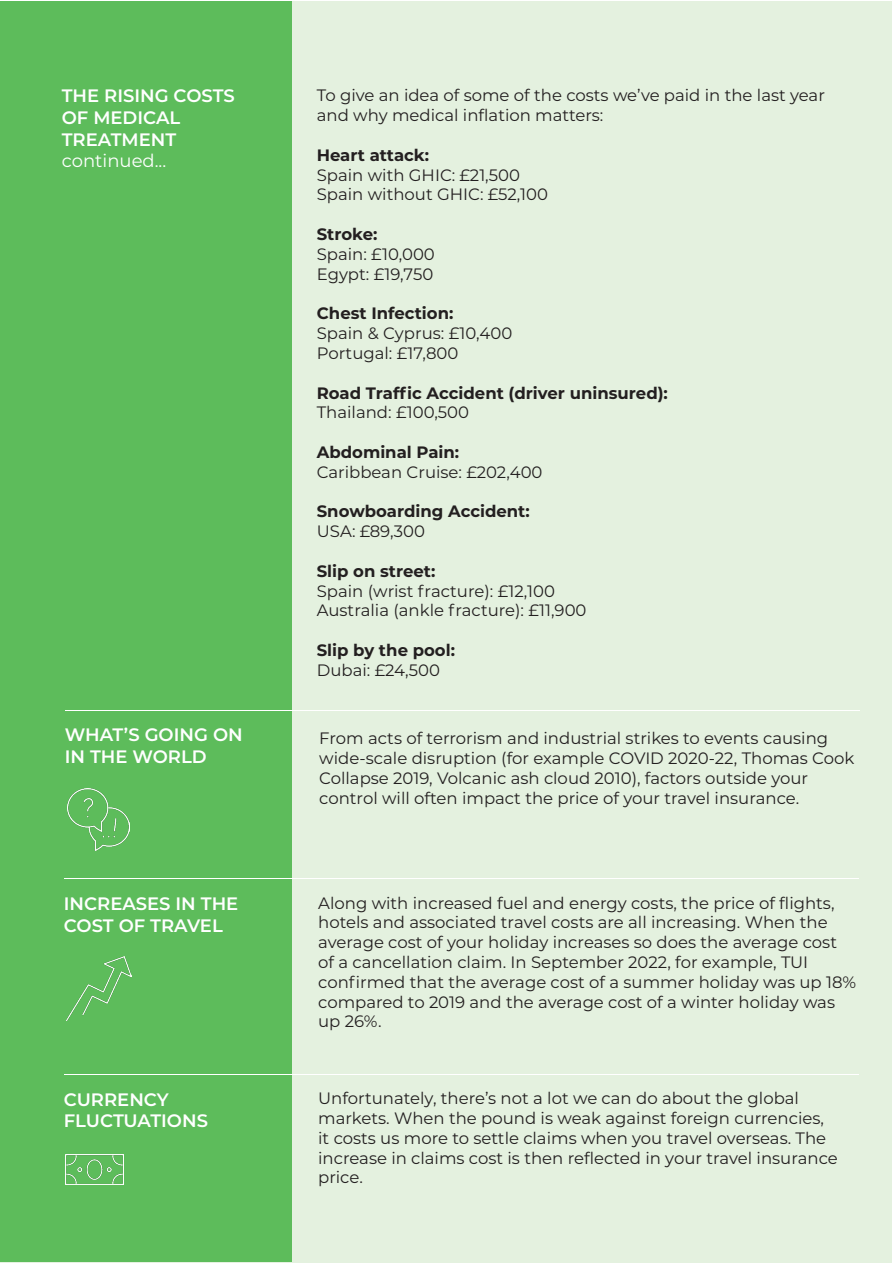
<style>
.page{position:relative;width:893px;height:1263px;background:#fff}
.page>*{position:absolute;margin:0;border:0;box-sizing:border-box;transform-origin:0 0}
.t1{font:600 18px/21.6px "Montserrat";color:#fff}
.t2{font:18px "Montserrat";color:#fff}
.t3{font:16.5px/19.8px "Montserrat";color:#231f20}
.t4{font:700 16.5px "Montserrat";color:#231f20}
</style>
<div class="page">
<div style="left:1px;top:1px;width:891px;height:1261px;background:#e4f1df"></div>
<div style="left:1px;top:1px;width:291px;height:1260px;background:#5dbc5b"></div>
<img style="left:67px;top:788px;width:63px;height:62px">
<hr style="left:65px;top:710px;width:794px;height:1px;background:#fff">
<img style="left:65px;top:1154px;width:58px;height:31px">
<hr style="left:64px;top:878px;width:794px;height:1px;background:#fff">
<hr style="left:64px;top:1074px;width:794px;height:1px;background:#fff">
<img style="left:66px;top:957px;width:65px;height:63px">
<p class="t1" style="left:62px;top:84px;width:174px">THE RISING COSTS<br>OF MEDICAL<br>TREATMENT</p>
<p class="t2" style="left:62px;top:149px;width:106px">continued...</p>
<p class="t3" style="left:317px;top:85px;width:510px">To give an idea of some of the costs we’ve paid in the last year and why medical inflation matters:</p>
<p class="t4" style="left:317px;top:143px;width:114px">Heart attack:</p>
<p class="t3" style="left:317px;top:164px;width:205px">Spain with GHIC: £21,500</p>
<p class="t3" style="left:317px;top:184px;width:233px">Spain without GHIC: £52,100</p>
<p class="t4" style="left:317px;top:222px;width:62px">Stroke:</p>
<p class="t3" style="left:317px;top:244px;width:120px">Spain: £10,000</p>
<p class="t3" style="left:317px;top:263px;width:118px">Egypt: £19,750</p>
<p class="t4" style="left:317px;top:302px;width:138px">Chest Infection:</p>
<p class="t3" style="left:317px;top:323px;width:197px">Spain &amp; Cyprus: £10,400</p>
<p class="t3" style="left:317px;top:343px;width:143px">Portugal: £17,800</p>
<p class="t4" style="left:317px;top:381px;width:353px">Road Traffic Accident (driver uninsured):</p>
<p class="t3" style="left:317px;top:402px;width:154px">Thailand: £100,500</p>
<p class="t4" style="left:317px;top:440px;width:144px">Abdominal Pain:</p>
<p class="t3" style="left:317px;top:461px;width:227px">Caribbean Cruise: £202,400</p>
<p class="t4" style="left:317px;top:500px;width:214px">Snowboarding Accident:</p>
<p class="t3" style="left:317px;top:521px;width:110px">USA: £89,300</p>
<p class="t4" style="left:317px;top:559px;width:120px">Slip on street:</p>
<p class="t3" style="left:317px;top:580px;width:240px">Spain (wrist fracture): £12,100</p>
<p class="t3" style="left:317px;top:600px;width:271px">Australia (ankle fracture): £11,900</p>
<p class="t4" style="left:317px;top:638px;width:140px">Slip by the pool:</p>
<p class="t3" style="left:317px;top:659px;width:125px">Dubai: £24,500</p>
<p class="t1" style="left:65px;top:723px;width:179px">WHAT’S GOING ON<br>IN THE WORLD</p>
<p class="t3" style="left:319px;top:728px;width:537px">From acts of terrorism and industrial strikes to events causing wide-scale disruption (for example COVID 2020-22, Thomas Cook Collapse 2019, Volcanic ash cloud 2010), factors outside your control will often impact the price of your travel insurance.</p>
<p class="t1" style="left:64px;top:892px;width:176px">INCREASES IN THE</p>
<p class="t1" style="left:64px;top:913px;width:161px">COST OF TRAVEL</p>
<p class="t1" style="left:64px;top:1087px;width:106px">CURRENCY</p>
<p class="t1" style="left:64px;top:1109px;width:146px">FLUCTUATIONS</p>
<p class="t3" style="left:318px;top:892px;width:539px">Along with increased fuel and energy costs, the price of flights, hotels and associated travel costs are all increasing. When the average cost of your holiday increases so does the average cost of a cancellation claim. In September 2022, for example, TUI confirmed that the average cost of a summer holiday was up 18% compared to 2019 and the average cost of a winter holiday was up 26%.</p>
<p class="t3" style="left:318px;top:1088px;width:521px">Unfortunately, there’s not a lot we can do about the global markets. When the pound is weak against foreign currencies, it costs us more to settle claims when you travel overseas. The increase in claims cost is then reflected in your travel insurance price.</p>
</div>
